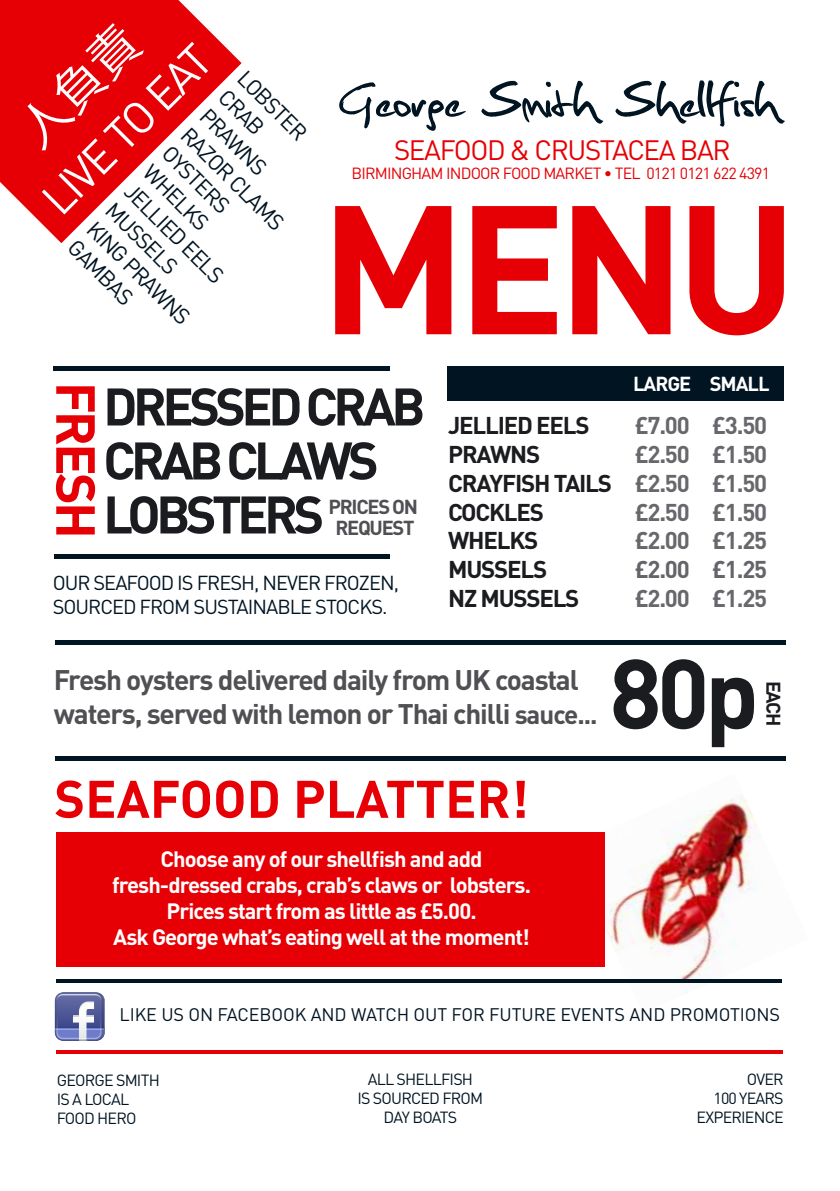
<style>
.page{position:relative;width:840px;height:1191px;background:#fff}
.page>*{position:absolute;margin:0;border:0;box-sizing:border-box;transform-origin:0 0}
.t1{font:700 180px "DIN Pro";color:#e60005}
.t2{font:700 96.6px "DIN Pro";color:#1b1c20}
.t3{font:67.4px "Christopherhand";color:#001422}
.t4{font:700 54px "DIN Pro";letter-spacing:-.055em;color:#e60005}
.t5{font:700 52px/54px "DIN Pro";letter-spacing:-.09em;color:#1b1c20}
.t6{font:700 52px "DIN Pro";color:#e60005}
.t7{font:44.8px "DIN Pro";color:#fff}
.t8{font:700 28px/33.6px "DIN Pro";letter-spacing:-.04em;color:#504f53}
.t9{font:27.6px "DIN Pro";letter-spacing:-.05em;color:#e60005}
.t10{font:700 24px/28.8px "DIN Pro";letter-spacing:-.05em;color:#68676c;text-align:justify}
.t11{font:700 24px "DIN Pro";letter-spacing:-.05em;color:#1b1c20}
.t12{font:700 24px "DIN Pro";color:#656469}
.t13{font:22.2px/26.6px "DIN Pro";color:#001422}
.t14{font:700 22px/26px "DIN Pro";letter-spacing:-.045em;color:#fff;text-align:center}
.t15{font:20px/24px "DIN Pro";letter-spacing:-.05em;color:#001422}
.t16{font:700 20px/20px "DIN Pro";letter-spacing:-.065em;color:#504f53;text-align:center}
.t17{font:700 20px "DIN Pro";letter-spacing:-.05em;color:#fff}
.t18{font:700 19.6px "DIN Pro";color:#1b1c20}
.t19{font:18px "DIN Pro";letter-spacing:-.005em;color:#001422}
.t20{font:16px/19.2px "DIN Pro";letter-spacing:-.05em;color:#001422}
.t21{font:16px "DIN Pro";letter-spacing:-.05em;color:#e60005}
.s1{color:#1b1c20}
.s2{font-size:26px}
</style>
<div class="page">
<img style="left:568px;top:794px;width:214px;height:200px">
<svg style="left:0;top:0;width:241px;height:243px;fill:#e60005"></svg>
<hr style="left:57px;top:1050px;width:725px;height:3px;background:#e60005">
<div style="left:447px;top:366px;width:336px;height:35px;background:#001422"></div>
<div style="left:56px;top:832px;width:548px;height:135px;background:#e60005"></div>
<hr style="left:56px;top:979px;width:725px;height:3px;background:#001422">
<hr style="left:55px;top:756px;width:730px;height:4px;background:#001422">
<hr style="left:55px;top:640px;width:730px;height:4px;background:#001422">
<hr style="left:54px;top:366px;width:335px;height:4px;background:#001422">
<hr style="left:54px;top:554px;width:335px;height:4px;background:#001422">
<svg style="left:55px;top:992px;width:49px;height:48px;background:#7c84b5"></svg>
<div style="left:12px;top:18px;width:133px;height:134px;background:#e60005"></div>
<h3 class="t7" style="left:28px;top:185px;width:220px;rotate:-45deg">LIVE TO EAT</h3>
<p class="t13" style="left:251px;top:64px;width:137px;rotate:45deg">LOBSTER<br>CRAB<br>PRAWNS<br>RAZOR CLAMS<br>OYSTERS<br>WHELKS<br>JELLIED EELS<br>MUSSELS<br>KING PRAWNS<br>GAMBAS</p>
<h3 class="t3" style="left:339px;top:71px;width:440px">George Smith Shellfish</h3>
<p class="t9" style="left:394px;top:131px;width:338px">SEAFOOD &amp; CRUSTACEA BAR</p>
<p class="t21" style="left:351px;top:163px;width:420px">BIRMINGHAM INDOOR FOOD MARKET • TEL 0121 0121 622 4391</p>
<h1 class="t1" style="left:320px;top:147px;width:478px">MENU</h1>
<h3 class="t4" style="left:112px;top:382px;width:159px;rotate:90deg">FRESH</h3>
<h3 class="t5" style="left:103px;top:377px;width:323px">DRESSED CRAB<br>CRAB CLAWS<br>LOBSTERS</h3>
<p class="t16" style="left:328px;top:496px;width:91px">PRICES ON<br>REQUEST</p>
<p class="t15" style="left:53px;top:570px;width:347px">OUR SEAFOOD IS FRESH, NEVER FROZEN,<br>SOURCED FROM SUSTAINABLE STOCKS.</p>
<p class="t17" style="left:632px;top:370px;width:138px">LARGE SMALL</p>
<p class="t11" style="left:448px;top:409px;width:143px">JELLIED EELS</p>
<p class="t10" style="left:634px;top:410px;width:134px">£7.00 £3.50</p>
<p class="t11" style="left:448px;top:438px;width:93px">PRAWNS</p>
<p class="t10" style="left:448px;top:439px;width:320px;text-indent:186px">£2.50 £1.50<br><span class="s1">CRAYFISH TAILS</span> £2.50 £1.50<br><span class="s1">COCKLES</span></p>
<p class="t10" style="left:634px;top:496px;width:134px">£2.50 £1.50</p>
<p class="t11" style="left:448px;top:524px;width:92px">WHELKS</p>
<p class="t10" style="left:634px;top:525px;width:134px">£2.00 £1.25</p>
<p class="t11" style="left:448px;top:553px;width:101px">MUSSELS</p>
<p class="t12" style="left:634px;top:553px;width:134px">£2.00 £1.25</p>
<p class="t11" style="left:448px;top:582px;width:133px">NZ MUSSELS</p>
<p class="t10" style="left:634px;top:583px;width:134px">£2.00 £1.25</p>
<p class="t8" style="left:54px;top:662px;width:545px">Fresh oysters delivered daily from UK coastal waters, served with lemon or Thai chilli <span class="s2">sauce...</span></p>
<h2 class="t2" style="left:609px;top:628px;width:151px">80p</h2>
<p class="t18" style="left:786px;top:680px;width:47px;rotate:90deg">EACH</p>
<h3 class="t6" style="left:54px;top:763px;width:475px">SEAFOOD PLATTER!</h3>
<p class="t14" style="left:112px;top:845px;width:420px">Choose any of our shellfish and add fresh-dressed crabs, crab’s claws or lobsters.<br>Prices start from as little as £5.00.<br>Ask George what’s eating well at the moment!</p>
<p class="t19" style="left:119px;top:1002px;width:661px">LIKE US ON FACEBOOK AND WATCH OUT FOR FUTURE EVENTS AND PROMOTIONS</p>
<p class="t20" style="left:57px;top:1070px;width:104px">GEORGE SMITH<br>IS A LOCAL<br>FOOD HERO</p>
<p class="t20" style="left:357px;top:1069px;width:127px;text-align:center">ALL SHELLFISH<br>IS SOURCED FROM<br>DAY BOATS</p>
<p class="t20" style="left:696px;top:1069px;width:89px;text-align:right">OVER<br>100 YEARS<br>EXPERIENCE</p>
</div>
